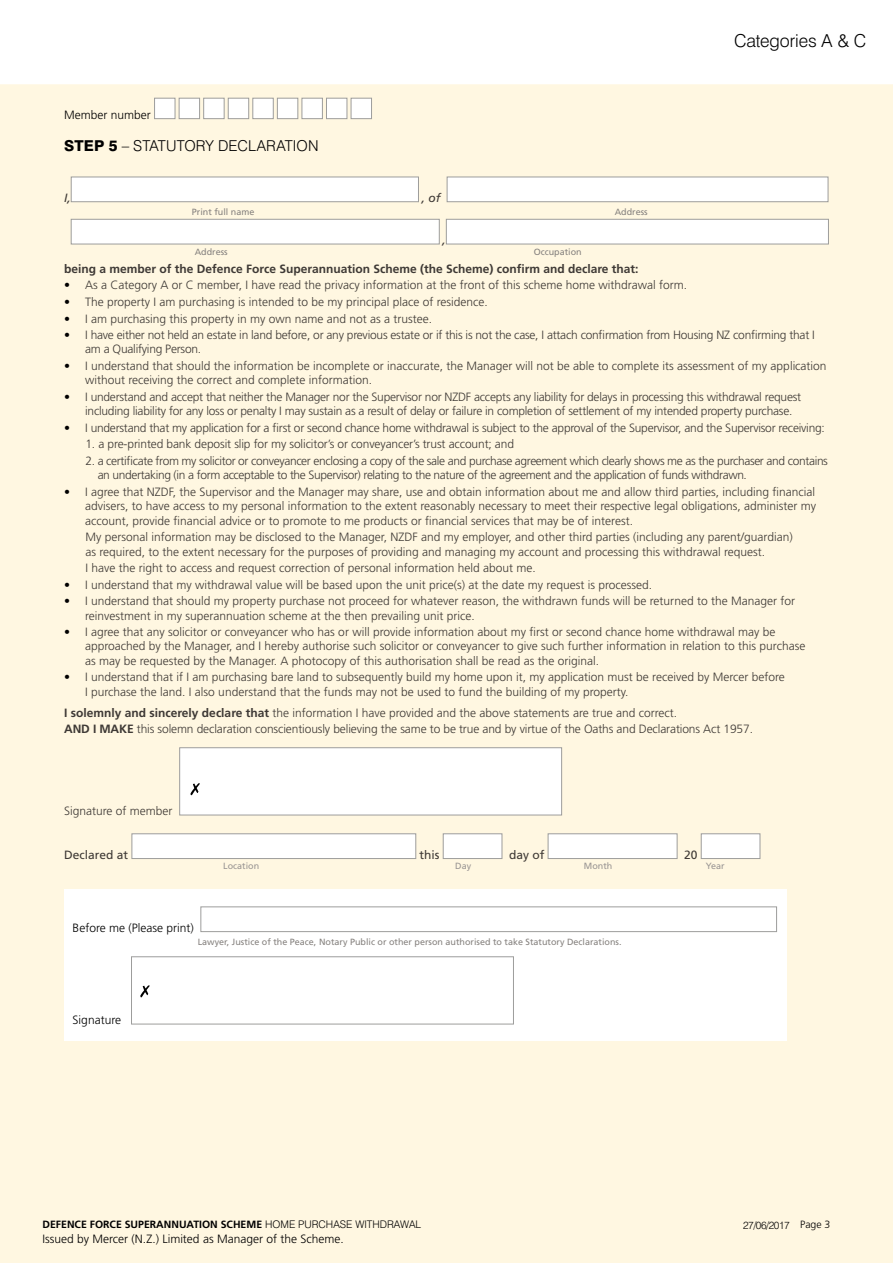
<style>
.page{position:relative;width:893px;height:1263px;background:#fff}
.page>*{position:absolute;margin:0;border:0;box-sizing:border-box;transform-origin:0 0}
.t1{font:300 17.85px "Swiss 721 BT";letter-spacing:-.005em;color:#000}
.DF_Step_heading_no_r{font:300 15px "Swiss 721 BT";letter-spacing:.005em;color:#000}
.BODY{font:300 12px/14.4px "Frutiger";color:#3e3935}
.BODY-2{font:300 12px/14.4px "Frutiger";letter-spacing:-.02em;color:#3e3935}
.BODY_BULLET{font:300 12px/14.4px "Frutiger";color:#3e3935}
.BODY-3{font:300 12px/14.4px "Frutiger";letter-spacing:-.03em;color:#3e3935}
.BODY-4{font:300 12px "Frutiger";color:#000}
.BODY-5{font:700 12px "Frutiger";color:#3e3935}
.BODY_FILL-IN{font:12px "Frutiger";color:#3e3935}
.BODY-6{font:italic 12px "Frutiger";color:#3e3935}
.t2{font:700 10.5px "Frutiger";color:#000}
.t3{font:300 10.5px "Swiss 721 BT";letter-spacing:-.045em;color:#000}
.declartion_text_belo{font:9px "Frutiger";color:#86827f}
.BODY-7{font:9px "Frutiger";color:#86827f}
.BODY_FILL-IN-2{font:9px "Frutiger";color:#999593}
.s1{font-weight:800}
.s2{color:#000}
.s3{font-weight:700}
.s4{font-family:"Swiss 721 BT";font-weight:300}
.s5{font-family:"Frutiger"}
</style>
<div class="page">
<div style="left:0;top:84px;width:893px;height:1179px;background:#fff7e1"></div>
<div style="left:154px;top:98px;width:21px;height:21px;background:#fff;border:1px solid #9d9d9c"></div>
<div style="left:179px;top:98px;width:21px;height:21px;background:#fff;border:1px solid #9d9d9c"></div>
<div style="left:203px;top:98px;width:22px;height:21px;background:#fff;border:1px solid #9d9d9c"></div>
<div style="left:228px;top:98px;width:21px;height:21px;background:#fff;border:1px solid #9d9d9c"></div>
<div style="left:252px;top:98px;width:22px;height:21px;background:#fff;border:1px solid #9d9d9c"></div>
<div style="left:277px;top:98px;width:21px;height:21px;background:#fff;border:1px solid #9d9d9c"></div>
<div style="left:302px;top:98px;width:21px;height:21px;background:#fff;border:1px solid #9d9d9c"></div>
<div style="left:326px;top:98px;width:21px;height:21px;background:#fff;border:1px solid #9d9d9c"></div>
<div style="left:351px;top:98px;width:21px;height:21px;background:#fff;border:1px solid #9d9d9c"></div>
<div style="left:71px;top:177px;width:348px;height:25px;background:#fff;border:1px solid #9d9d9c"></div>
<div style="left:447px;top:177px;width:381px;height:25px;background:#fff;border:1px solid #9d9d9c"></div>
<div style="left:71px;top:219px;width:369px;height:25px;background:#fff;border:1px solid #9d9d9c"></div>
<div style="left:446px;top:219px;width:383px;height:25px;background:#fff;border:1px solid #9d9d9c"></div>
<div style="left:179px;top:747px;width:383px;height:68px;background:#fff;border:1px solid #9d9d9c"></div>
<div style="left:132px;top:833px;width:284px;height:26px;background:#fff;border:1px solid #9d9d9c"></div>
<div style="left:443px;top:833px;width:59px;height:26px;background:#fff;border:1px solid #9d9d9c"></div>
<div style="left:548px;top:833px;width:129px;height:26px;background:#fff;border:1px solid #9d9d9c"></div>
<div style="left:701px;top:833px;width:59px;height:26px;background:#fff;border:1px solid #9d9d9c"></div>
<div style="left:64px;top:889px;width:722px;height:152px;background:#fff"></div>
<div style="left:200px;top:906px;width:577px;height:26px;background:#fff;border:1px solid #9d9d9c"></div>
<div style="left:131px;top:956px;width:383px;height:68px;background:#fff;border:1px solid #9d9d9c"></div>
<svg style="left:140px;top:985px;width:10px;height:12px"></svg>
<svg style="left:190px;top:783px;width:10px;height:12px"></svg>
<p class="BODY-4" style="left:64px;top:108px;width:88px">Member number</p>
<p class="DF_Step_heading_no_r" style="left:64px;top:137px;width:256px"><span class="s1">STEP 5</span> – STATUTORY DECLARATION</p>
<h1 class="t1" style="left:734px;top:30px;width:134px">Categories A &amp; C</h1>
<p class="BODY-6" style="left:64px;top:191px;width:8px">I,</p>
<p class="BODY-6" style="left:422px;top:191px;width:20px">, of</p>
<p class="BODY-7" style="left:192px;top:207px;width:64px">Print full name</p>
<p class="BODY-7" style="left:615px;top:207px;width:35px">Address</p>
<p class="BODY-6" style="left:443px;top:233px;width:5px">,</p>
<p class="BODY-7" style="left:195px;top:246px;width:35px">Address</p>
<p class="BODY-7" style="left:534px;top:246px;width:49px">Occupation</p>
<p class="BODY-5" style="left:64px;top:262px;width:576px">being a member of the Defence Force Superannuation Scheme (the Scheme) confirm and declare that:</p>
<p class="BODY" style="left:64px;top:278px;width:624px"><span class="s2">•</span> As a Category A or C member, I have read the privacy information at the front of this scheme home withdrawal form.</p>
<p class="BODY" style="left:64px;top:295px;width:425px"><span class="s2">•</span> The property I am purchasing is intended to be my principal place of residence.</p>
<p class="BODY" style="left:64px;top:311px;width:369px"><span class="s2">•</span> I am purchasing this property in my own name and not as a trustee.</p>
<p class="BODY-2" style="left:85px;top:328px;width:731px;text-indent:-21px"><span class="s2">•</span> I have either not held an estate in land before, or any previous estate or if this is not the case, I attach confirmation from Housing NZ confirming that I am a Qualifying Person.</p>
<p class="BODY" style="left:85px;top:359px;width:743px;text-indent:-21px"><span class="s2">•</span> I understand that should the information be incomplete or inaccurate, the Manager will not be able to complete its assessment of my application without receiving the correct and complete information.</p>
<p class="BODY-2" style="left:85px;top:390px;width:717px;text-indent:-21px"><span class="s2">•</span> I understand and accept that neither the Manager nor the Supervisor nor NZDF accepts any liability for delays in processing this withdrawal request including liability for any loss or penalty I may sustain as a result of delay or failure in completion of settlement of my intended property purchase.</p>
<p class="BODY-2" style="left:64px;top:421px;width:762px"><span class="s2">•</span> I understand that my application for a first or second chance home withdrawal is subject to the approval of the Supervisor, and the Supervisor receiving:</p>
<p class="BODY" style="left:85px;top:437px;width:430px">1. a pre-printed bank deposit slip for my solicitor’s or conveyancer’s trust account; and</p>
<p class="BODY-3" style="left:98px;top:454px;width:732px;text-indent:-12px">2. a certificate from my solicitor or conveyancer enclosing a copy of the sale and purchase agreement which clearly shows me as the purchaser and contains an undertaking (in a form acceptable to the Supervisor) relating to the nature of the agreement and the application of funds withdrawn.</p>
<p class="BODY" style="left:85px;top:485px;width:732px;text-align:justify;text-indent:-21px"><span class="s2">•</span> I agree that NZDF, the Supervisor and the Manager may share, use and obtain information about me and allow third parties, including financial advisers, to have access to my personal information to the extent reasonably necessary to meet their respective legal obligations, administer my account, provide financial advice or to promote to me products or financial services that may be of interest.</p>
<p class="BODY_BULLET" style="left:85px;top:530px;width:709px">My personal information may be disclosed to the Manager, NZDF and my employer, and other third parties (including any parent/guardian) as required, to the extent necessary for the purposes of providing and managing my account and processing this withdrawal request.</p>
<p class="BODY_BULLET" style="left:85px;top:561px;width:452px">I have the right to access and request correction of personal information held about me.</p>
<p class="BODY" style="left:64px;top:577px;width:589px"><span class="s2">•</span> I understand that my withdrawal value will be based upon the unit price(s) at the date my request is processed.</p>
<p class="BODY" style="left:85px;top:594px;width:711px;text-indent:-21px"><span class="s2">•</span> I understand that should my property purchase not proceed for whatever reason, the withdrawn funds will be returned to the Manager for reinvestment in my superannuation scheme at the then prevailing unit price.</p>
<p class="BODY" style="left:85px;top:625px;width:722px;text-indent:-21px"><span class="s2">•</span> I agree that any solicitor or conveyancer who has or will provide information about my first or second chance home withdrawal may be approached by the Manager, and I hereby authorise such solicitor or conveyancer to give such further information in relation to this purchase as may be requested by the Manager. A photocopy of this authorisation shall be read as the original.</p>
<p class="BODY" style="left:85px;top:670px;width:701px;text-indent:-21px"><span class="s2">•</span> I understand that if I am purchasing bare land to subsequently build my home upon it, my application must be received by Mercer before<br>I purchase the land. I also understand that the funds may not be used to fund the building of my property.</p>
<p class="BODY" style="left:64px;top:705px;width:615px"><span class="s3">I solemnly and sincerely declare that</span> the information I have provided and the above statements are true and correct.</p>
<p class="BODY" style="left:64px;top:722px;width:690px"><span class="s3">AND I MAKE</span> this solemn declaration conscientiously believing the same to be true and by virtue of the Oaths and Declarations Act 1957.</p>
<p class="BODY" style="left:64px;top:804px;width:110px">Signature of member</p>
<p class="BODY_FILL-IN" style="left:64px;top:848px;width:66px">Declared at</p>
<p class="BODY_FILL-IN" style="left:419px;top:848px;width:22px">this</p>
<p class="BODY_FILL-IN" style="left:509px;top:848px;width:37px">day of</p>
<p class="BODY_FILL-IN" style="left:684px;top:848px;width:15px">20</p>
<p class="BODY_FILL-IN-2" style="left:223px;top:860px;width:37px">Location</p>
<p class="BODY_FILL-IN-2" style="left:455px;top:860px;width:18px">Day</p>
<p class="BODY_FILL-IN-2" style="left:584px;top:860px;width:30px">Month</p>
<p class="BODY_FILL-IN-2" style="left:706px;top:860px;width:20px">Year</p>
<p class="BODY-4" style="left:73px;top:921px;width:123px">Before me (Please print)</p>
<p class="BODY-4" style="left:73px;top:1013px;width:50px">Signature</p>
<p class="declartion_text_belo" style="left:198px;top:937px;width:425px">Lawyer, Justice of the Peace, Notary Public or other person authorised to take Statutory Declarations.</p>
<p class="t2" style="left:43px;top:1218px;width:380px">DEFENCE FORCE SUPERANNUATION SCHEME <span class="s4">HOME PURCHASE WITHDRAWAL</span></p>
<p class="BODY-4" style="left:43px;top:1231px;width:303px">Issued by Mercer (N.Z.) Limited as Manager of the Scheme.</p>
<p class="t3" style="left:743px;top:1218px;width:89px">27/06/2017 <span class="s5">Page 3</span></p>
</div>
